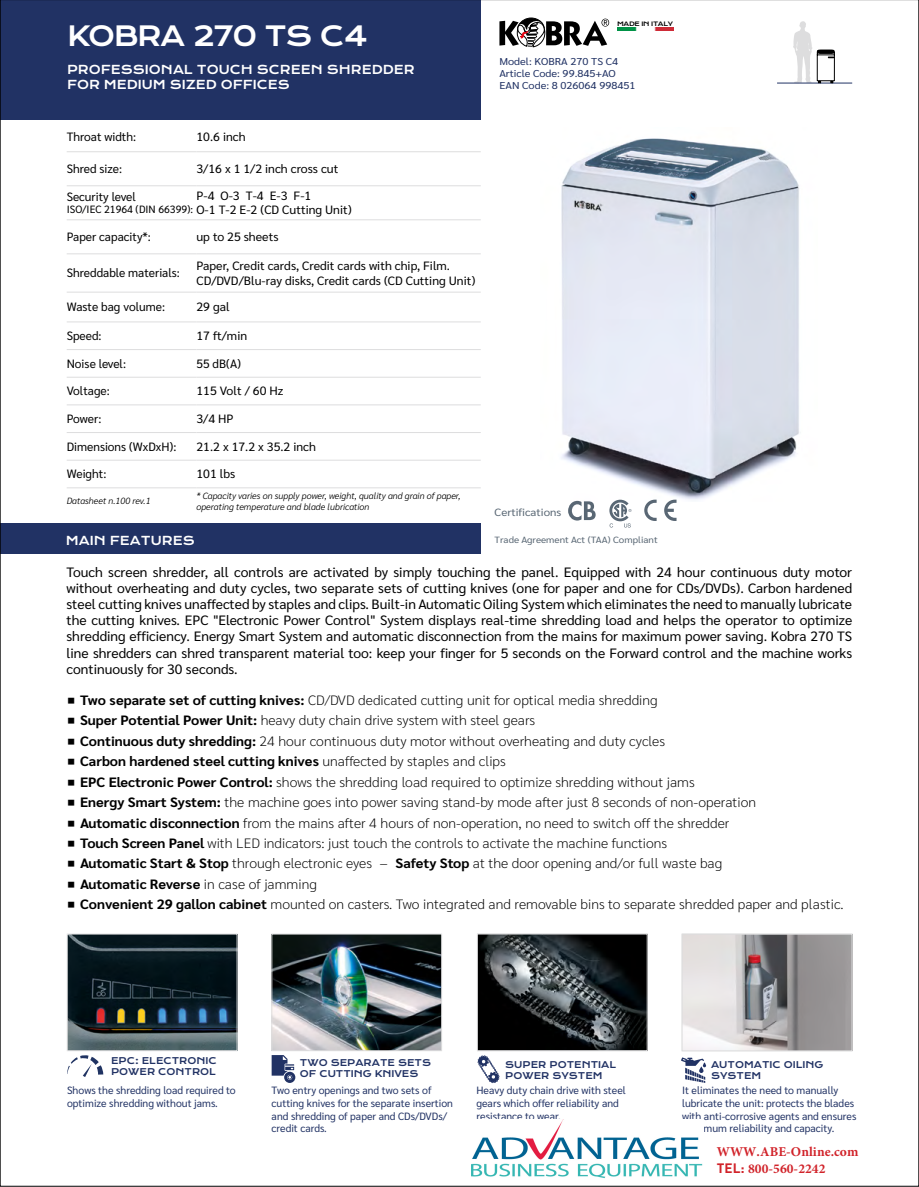
<style>
.page{position:relative;width:919px;height:1187px;background:#fff}
.page>*{position:absolute;margin:0;border:0;box-sizing:border-box;transform-origin:0 0}
.t1{font:27px "Krona One";letter-spacing:-.05em;color:#fff}
.t2{font:200 13.5px "Sarabun";color:#000;scale:1.05 1}
.t3{font:13.5px/16.2px "Sarabun";color:#000;text-align:justify}
.t4{font:700 13.5px "Sarabun";color:#000;scale:1.05 1}
.t5{font:700 13.5px/17.5px "Minion Pro";letter-spacing:.005em;color:#d1232a}
.t6{font:12px/14.4px "Sarabun";color:#000}
.t7{font:12px/15px "Krona One";color:#fff}
.t8{font:10.5px/12.6px "Sarabun";color:#213264}
.t9{font:10.5px "Sarabun";color:#000}
.t10{font:10.5px/12.6px "Sarabun";color:#213264;scale:1.1 1}
.t11{font:10.5px "Sarabun";color:#596774;scale:1.1 1}
.t12{font:9.9px/12px "Sarabun";color:#213264;scale:1.1 1}
.t13{font:italic 300 9px/10.8px "Sarabun";color:#000}
.t14{font:9px/10.8px "Krona One";color:#213264}
.t15{font:9px "Sarabun";color:#596774;scale:1.1 1}
.t16{font:5.85px "Krona One";letter-spacing:-.05em;color:#000;scale:1.08 1}
.s1{font-weight:400;font-size:12px}
.s2{font-weight:700}
.s3{font-weight:200}
.s4{font-family:"DIN"}
</style>
<div class="page">
<img style="left:561px;top:138px;width:238px;height:364px">
<div style="left:0;top:0;width:480px;height:120px;background:#213264"></div>
<svg style="left:644px;top:499px;width:12px;height:22px"></svg>
<svg style="left:664px;top:499px;width:12px;height:22px"></svg>
<svg style="left:609px;top:499px;width:22px;height:28px"></svg>
<svg style="left:568px;top:501px;width:27px;height:19px"></svg>
<div style="left:0;top:523px;width:480px;height:31px;background:#213264"></div>
<hr style="left:777px;top:83px;width:75px;height:1px;background:#213264">
<svg style="left:792px;top:21px;width:42px;height:62px"></svg>
<img style="left:273px;top:935px;width:167px;height:113px">
<div style="left:271px;top:933px;width:171px;height:117px;border:1px solid #ddddde"></div>
<svg style="left:271px;top:1055px;width:24px;height:27px"></svg>
<img style="left:69px;top:935px;width:166px;height:113px">
<div style="left:67px;top:933px;width:170px;height:117px;border:1px solid #ddddde"></div>
<svg style="left:67px;top:1055px;width:36px;height:21px"></svg>
<svg style="left:683px;top:935px;width:167px;height:113px;background:#aca9ab"></svg>
<div style="left:681px;top:933px;width:171px;height:117px;border:1px solid #ddddde"></div>
<svg style="left:681px;top:1057px;width:25px;height:25px"></svg>
<svg style="left:479px;top:935px;width:166px;height:113px;background:#292e30"></svg>
<div style="left:477px;top:933px;width:170px;height:117px;border:1px solid #ddddde"></div>
<svg style="left:477px;top:1055px;width:23px;height:27px"></svg>
<img style="left:617px;top:28px;width:56px;height:3px">
<svg style="left:499px;top:17px;width:110px;height:30px"></svg>
<hr style="left:67px;top:151px;width:129px;height:1px;background:#ddddde">
<hr style="left:67px;top:185px;width:129px;height:1px;background:#ddddde">
<hr style="left:67px;top:219px;width:129px;height:1px;background:#ddddde">
<hr style="left:67px;top:253px;width:129px;height:1px;background:#ddddde">
<hr style="left:67px;top:292px;width:129px;height:1px;background:#ddddde">
<hr style="left:67px;top:321px;width:129px;height:1px;background:#ddddde">
<hr style="left:67px;top:349px;width:129px;height:1px;background:#ddddde">
<hr style="left:67px;top:377px;width:129px;height:1px;background:#ddddde">
<hr style="left:67px;top:404px;width:129px;height:1px;background:#ddddde">
<hr style="left:67px;top:432px;width:129px;height:1px;background:#ddddde">
<hr style="left:67px;top:460px;width:129px;height:1px;background:#ddddde">
<hr style="left:67px;top:487px;width:129px;height:1px;background:#ddddde">
<hr style="left:196px;top:151px;width:284px;height:1px;background:#ddddde">
<hr style="left:196px;top:185px;width:284px;height:1px;background:#ddddde">
<hr style="left:196px;top:219px;width:284px;height:1px;background:#ddddde">
<hr style="left:196px;top:253px;width:284px;height:1px;background:#ddddde">
<hr style="left:196px;top:292px;width:284px;height:1px;background:#ddddde">
<hr style="left:196px;top:321px;width:284px;height:1px;background:#ddddde">
<hr style="left:196px;top:349px;width:284px;height:1px;background:#ddddde">
<hr style="left:196px;top:377px;width:284px;height:1px;background:#ddddde">
<hr style="left:196px;top:404px;width:284px;height:1px;background:#ddddde">
<hr style="left:196px;top:432px;width:284px;height:1px;background:#ddddde">
<hr style="left:196px;top:460px;width:284px;height:1px;background:#ddddde">
<hr style="left:196px;top:487px;width:284px;height:1px;background:#ddddde">
<img style="left:471px;top:1119px;width:232px;height:60px">
<h1 class="t1" style="left:67px;top:19px;width:302px">KOBRA 270 TS C4</h1>
<p class="t7" style="left:67px;top:62px;width:349px">PROFESSIONAL TOUCH SCREEN SHREDDER<br>FOR MEDIUM SIZED OFFICES</p>
<p class="t6" style="left:67px;top:130px;width:71px">Throat width:</p>
<p class="t6" style="left:196px;top:130px;width:51px">10.6 inch</p>
<p class="t6" style="left:67px;top:162px;width:57px">Shred size:</p>
<p class="t6" style="left:196px;top:162px;width:143px">3/16 x 1 1/2 inch cross cut</p>
<p class="t6" style="left:67px;top:189px;width:71px">Security level</p>
<p class="t9" style="left:67px;top:204px;width:128px">ISO/IEC 21964 (DIN 66399):</p>
<p class="t6" style="left:196px;top:189px;width:157px">P-4 O-3 T-4 E-3 F-1<br>O-1 T-2 E-2 (CD Cutting Unit)</p>
<p class="t6" style="left:67px;top:230px;width:86px">Paper capacity*:</p>
<p class="t6" style="left:196px;top:230px;width:83px">up to 25 sheets</p>
<p class="t6" style="left:67px;top:266px;width:114px">Shreddable materials:</p>
<p class="t6" style="left:196px;top:259px;width:280px">Paper, Credit cards, Credit cards with chip, Film.<br>CD/DVD/Blu-ray disks, Credit cards (CD Cutting Unit)</p>
<p class="t6" style="left:67px;top:300px;width:100px">Waste bag volume:</p>
<p class="t6" style="left:196px;top:300px;width:35px">29 gal</p>
<p class="t6" style="left:67px;top:329px;width:36px">Speed:</p>
<p class="t6" style="left:196px;top:329px;width:52px">17 ft/min</p>
<p class="t6" style="left:67px;top:356px;width:61px">Noise level:</p>
<p class="t6" style="left:196px;top:356px;width:46px">55 dB(A)</p>
<p class="t6" style="left:67px;top:384px;width:45px">Voltage:</p>
<p class="t6" style="left:196px;top:384px;width:88px">115 Volt / 60 Hz</p>
<p class="t6" style="left:67px;top:412px;width:36px">Power:</p>
<p class="t6" style="left:196px;top:412px;width:39px">3/4 HP</p>
<p class="t6" style="left:67px;top:439px;width:111px">Dimensions (WxDxH):</p>
<p class="t6" style="left:196px;top:439px;width:121px">21.2 x 17.2 x 35.2 inch</p>
<p class="t6" style="left:67px;top:467px;width:41px">Weight:</p>
<p class="t6" style="left:196px;top:467px;width:40px">101 lbs</p>
<p class="t13" style="left:67px;top:496px;width:85px">Datasheet n.100 rev.1</p>
<p class="t13" style="left:196px;top:490px;width:265px">* Capacity varies on supply power, weight, quality and grain of paper, operating temperature and blade lubrication</p>
<p class="t16" style="left:617px;top:20px;width:53px">MADE IN ITALY</p>
<p class="t12" style="left:499px;top:56px;width:125px">Model: KOBRA 270 TS C4<br>Article Code: 99.845+AO<br>EAN Code: 8 026064 998451</p>
<p class="t10" style="left:581px;top:61px;width:82px">99.845<br>8 026064 998451</p>
<p class="t11" style="left:494px;top:506px;width:62px">Certifications</p>
<p class="t7" style="left:66px;top:533px;width:130px">MAIN FEATURES</p>
<p class="t15" style="left:494px;top:534px;width:150px">Trade Agreement Act (TAA) Compliant</p>
<p class="t3" style="left:66px;top:564px;width:787px">Touch screen shredder, all controls are activated by simply touching the panel. Equipped with 24 hour continuous duty motor without overheating and duty cycles, two separate sets of cutting knives (one for paper and one for CDs/DVDs). Carbon hardened steel cutting knives unaffected by staples and clips. Built-in Automatic Oiling System which eliminates the need to manually lubricate the cutting knives. EPC "Electronic Power Control" System displays real-time shredding load and helps the operator to optimize shredding efficiency. Energy Smart System and automatic disconnection from the mains for maximum power saving. Kobra 270 TS line shredders can shred transparent material too: keep your finger for 5 seconds on the Forward control and the machine works continuously for 30 seconds.</p>
<p class="t2" style="left:67px;top:692px;width:563px"><span class="s1">■</span> <span class="s2">Two separate set of cutting knives:</span> CD/DVD dedicated cutting unit for optical media shredding</p>
<p class="t2" style="left:67px;top:712px;width:447px"><span class="s1">■</span> <span class="s2">Super Potential Power Unit:</span> heavy duty chain drive system with steel gears</p>
<p class="t2" style="left:67px;top:733px;width:571px"><span class="s1">■</span> <span class="s2">Continuous duty shredding:</span> 24 hour continuous duty motor without overheating and duty cycles</p>
<p class="t4" style="left:67px;top:753px;width:419px"><span class="s1">■</span> Carbon hardened steel cutting knives <span class="s3">unaffected by staples and clips</span></p>
<p class="t2" style="left:67px;top:774px;width:599px"><span class="s1">■</span> <span class="s2">EPC Electronic Power Control:</span> shows the shredding load required to optimize shredding without jams</p>
<p class="t2" style="left:67px;top:794px;width:657px"><span class="s1">■</span> <span class="s2">Energy Smart System:</span> the machine goes into power saving stand-by mode after just 8 seconds of non-operation</p>
<p class="t2" style="left:67px;top:814px;width:632px"><span class="s1">■</span> <span class="s2">Automatic disconnection</span> from the mains after 4 hours of non-operation, no need to switch off the shredder</p>
<p class="t2" style="left:67px;top:835px;width:572px"><span class="s1">■</span> <span class="s2">Touch Screen Panel</span> with LED indicators: just touch the controls to activate the machine functions</p>
<p class="t2" style="left:67px;top:855px;width:625px"><span class="s1">■</span> <span class="s2">Automatic Start &amp; Stop</span> through electronic eyes - <span class="s2">Safety Stop</span> at the door opening and/or full waste bag</p>
<p class="t4" style="left:67px;top:876px;width:239px"><span class="s1">■</span> Automatic Reverse <span class="s3">in case of jamming</span></p>
<p class="t2" style="left:67px;top:896px;width:740px"><span class="s1">■</span> <span class="s2">Convenient 29 gallon cabinet</span> mounted on casters. Two integrated and removable bins to separate shredded paper and plastic.</p>
<p class="t14" style="left:111px;top:1055px;width:107px">EPC: ELECTRONIC<br>POWER CONTROL</p>
<p class="t8" style="left:67px;top:1084px;width:170px">Shows the shredding load required to optimize shredding without jams.</p>
<p class="t14" style="left:300px;top:1057px;width:133px">TWO SEPARATE SETS<br>OF CUTTING KNIVES</p>
<p class="t8" style="left:271px;top:1084px;width:183px">Two entry openings and two sets of cutting knives for the separate insertion and shredding of paper and CDs/DVDs/ credit cards.</p>
<p class="t14" style="left:505px;top:1059px;width:112px">SUPER POTENTIAL<br>POWER SYSTEM</p>
<p class="t8" style="left:476px;top:1084px;width:151px">Heavy duty chain drive with steel gears which offer reliability and resistance to wear.</p>
<p class="t14" style="left:711px;top:1059px;width:114px">AUTOMATIC OILING<br>SYSTEM</p>
<p class="t8" style="left:682px;top:1084px;width:176px">It eliminates the need to manually lubricate the unit: protects the blades with anti-corrosive agents and ensures maximum reliability and capacity.</p>
<p class="t5" style="left:716px;top:1142px;width:143px">WWW.ABE-Online.com<br><span class="s4">TEL:</span> 800-560-2242</p>
</div>
